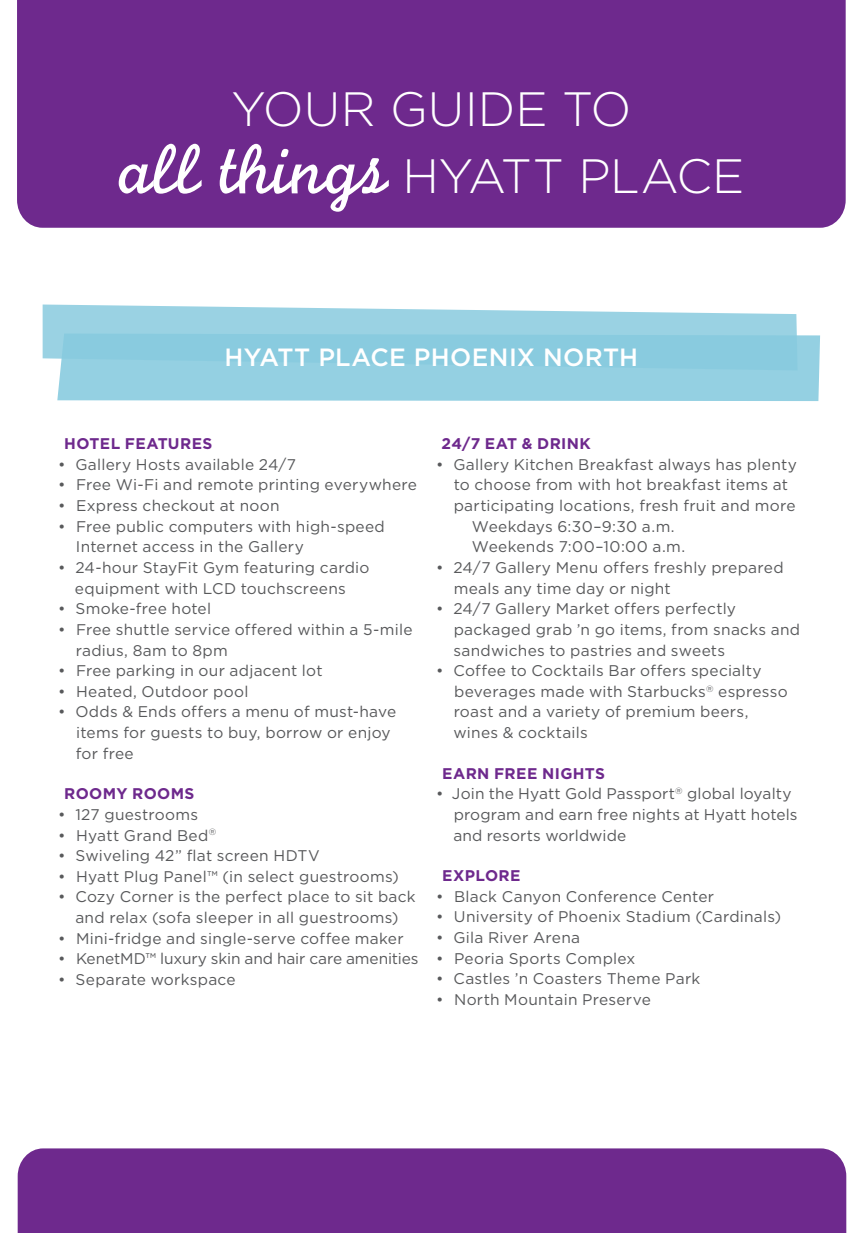
<style>
.page{position:relative;width:864px;height:1233px;background:#fff}
.page>*{position:absolute;margin:0;border:0;box-sizing:border-box;transform-origin:0 0}
.t1{font:300 48.2px/67px "Gotham";color:#fff;text-align:center}
.Property_Name_Inside{font:500 25px "Gotham";letter-spacing:.01em;color:#fff}
.t2{font:15.4px/20.6px "Gotham";letter-spacing:.015em;color:#58595b}
.Subhead_1{font:700 15.4px "Gotham";letter-spacing:.025em;color:#6e298d}
.t3{font:15.4px "Gotham";letter-spacing:-.01em;color:#58595b}
.s1{font-family:"Monoline Script";font-weight:400;font-size:74px}
</style>
<div class="page">
<div style="left:18px;top:1148px;width:828px;height:85px;background:#6e298d"></div>
<div style="left:17px;top:0;width:829px;height:228px;background:#6e298d"></div>
<div style="left:57px;top:335px;width:763px;height:66px;background:#94d0e2"></div>
<svg style="left:43px;top:305px;width:755px;height:65px;background:#99d1e3"></svg>
<h1 class="t1" style="left:118px;top:75px;width:628px">YOUR GUIDE TO<br><span class="s1">all things</span> HYATT PLACE</h1>
<p class="Property_Name_Inside" style="left:224px;top:343px;width:415px">HYATT PLACE PHOENIX NORTH</p>
<p class="Subhead_1" style="left:64px;top:435px;width:150px">HOTEL FEATURES</p>
<p class="t2" style="left:58px;top:454px;width:239px">• Gallery Hosts available 24/7</p>
<p class="t2" style="left:58px;top:474px;width:360px">• Free Wi-Fi and remote printing everywhere</p>
<p class="t2" style="left:58px;top:495px;width:223px">• Express checkout at noon</p>
<p class="t2" style="left:76px;top:516px;width:310px;text-indent:-18px">• Free public computers with high-speed<br>Internet access in the Gallery</p>
<p class="t2" style="left:58px;top:557px;width:313px;text-align:center">• 24-hour StayFit Gym featuring cardio equipment with LCD touchscreens</p>
<p class="t2" style="left:58px;top:598px;width:154px">• Smoke-free hotel</p>
<p class="t2" style="left:76px;top:619px;width:338px;text-indent:-17px">• Free shuttle service offered within a 5-mile radius, 8am to 8pm</p>
<p class="t2" style="left:58px;top:660px;width:266px">• Free parking in our adjacent lot</p>
<p class="t2" style="left:58px;top:681px;width:192px">• Heated, Outdoor pool</p>
<p class="t2" style="left:76px;top:701px;width:322px;text-indent:-17px">• Odds &amp; Ends offers a menu of must-have items for guests to buy, borrow or enjoy for free</p>
<p class="Subhead_1" style="left:64px;top:785px;width:132px">ROOMY ROOMS</p>
<p class="t2" style="left:58px;top:804px;width:141px">• 127 guestrooms</p>
<p class="t2" style="left:58px;top:825px;width:160px">• Hyatt Grand Bed<sup>®</sup></p>
<p class="t2" style="left:58px;top:845px;width:263px">• Swiveling 42” flat screen HDTV</p>
<p class="t2" style="left:58px;top:866px;width:342px">• Hyatt Plug Panel™ (in select guestrooms)</p>
<p class="t2" style="left:58px;top:886px;width:359px;text-align:center">• Cozy Corner is the perfect place to sit back and relax (sofa sleeper in all guestrooms)</p>
<p class="t2" style="left:58px;top:928px;width:347px">• Mini-fridge and single-serve coffee maker</p>
<p class="t3" style="left:58px;top:950px;width:362px">• KenetMD™ luxury skin and hair care amenities</p>
<p class="t2" style="left:58px;top:969px;width:179px">• Separate workspace</p>
<p class="Subhead_1" style="left:442px;top:435px;width:151px">24/7 EAT &amp; DRINK</p>
<p class="t2" style="left:436px;top:454px;width:362px">• Gallery Kitchen Breakfast always has plenty</p>
<p class="t2" style="left:454px;top:474px;width:336px">to choose from with hot breakfast items at</p>
<p class="t2" style="left:454px;top:495px;width:343px">participating locations, fresh fruit and more</p>
<p class="t2" style="left:472px;top:516px;width:204px">Weekdays 6:30–9:30 a.m.</p>
<p class="t2" style="left:472px;top:536px;width:215px">Weekends 7:00–10:00 a.m.</p>
<p class="t2" style="left:454px;top:557px;width:332px;text-indent:-17px">• 24/7 Gallery Menu offers freshly prepared meals any time day or night</p>
<p class="t2" style="left:453px;top:598px;width:348px;text-indent:-17px">• 24/7 Gallery Market offers perfectly packaged grab ’n go items, from snacks and sandwiches to pastries and sweets</p>
<p class="t2" style="left:453px;top:660px;width:336px;text-indent:-17px">• Coffee to Cocktails Bar offers specialty beverages made with Starbucks<sup>®</sup> espresso roast and a variety of premium beers, wines &amp; cocktails</p>
<p class="Subhead_1" style="left:442px;top:764px;width:164px">EARN FREE NIGHTS</p>
<p class="t2" style="left:453px;top:783px;width:346px;text-indent:-17px">• Join the Hyatt Gold Passport<sup>®</sup> global loyalty program and earn free nights at Hyatt hotels and resorts worldwide</p>
<p class="Subhead_1" style="left:442px;top:867px;width:80px">EXPLORE</p>
<p class="t2" style="left:436px;top:886px;width:279px">• Black Canyon Conference Center</p>
<p class="t2" style="left:436px;top:906px;width:346px">• University of Phoenix Stadium (Cardinals)</p>
<p class="t2" style="left:436px;top:927px;width:145px">• Gila River Arena</p>
<p class="t2" style="left:436px;top:948px;width:201px">• Peoria Sports Complex</p>
<p class="t2" style="left:436px;top:968px;width:265px">• Castles ’n Coasters Theme Park</p>
<p class="t2" style="left:436px;top:989px;width:216px">• North Mountain Preserve</p>
</div>
